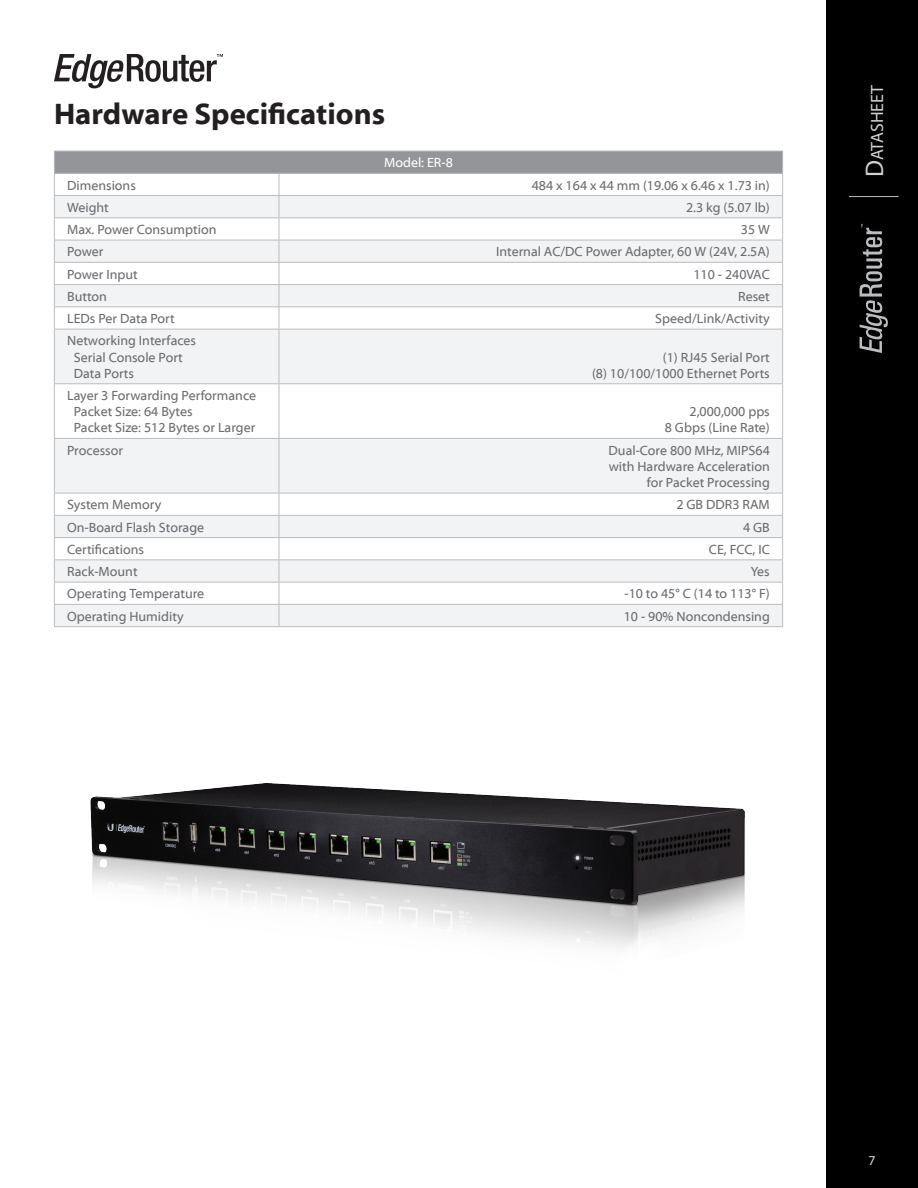
<style>
.page{position:relative;width:918px;height:1188px;background:#fff}
.page>*{position:absolute;margin:0;border:0;box-sizing:border-box;transform-origin:0 0}
.t1{font:700 30px "Myriad Web Pro";color:#231f20}
.t2{font:17.85px "Myriad Pro";color:#d1d2d4}
.t3{font:13.5px/16.2px "Myriad Web Pro";color:#6c6d70;text-align:right}
.t4{font:13.5px "Myriad Web Pro";color:#fff}
.t5{font:13.5px "Myriad Web Pro";color:#d1d2d4}
.s1{font-size:25.5px}
</style>
<div class="page">
<div style="left:826px;top:0;width:92px;height:1188px;background:#000001"></div>
<hr style="left:849px;top:196px;width:50px;height:1px;background:#bcbdc0">
<svg style="left:860px;top:224px;width:28px;height:129px"></svg>
<svg style="left:54px;top:54px;width:169px;height:34px"></svg>
<div style="left:54px;top:151px;width:729px;height:22px;background:#939598"></div>
<svg style="left:55px;top:196px;width:727px;height:430px;fill:#f2f3f4"></svg>
<hr style="left:54px;top:151px;width:225px;height:1px;background:#bcbdc0">
<hr style="left:279px;top:151px;width:504px;height:1px;background:#bcbdc0">
<hr style="left:54px;top:173px;width:225px;height:1px;background:#bcbdc0">
<hr style="left:279px;top:173px;width:504px;height:1px;background:#bcbdc0">
<hr style="left:54px;top:195px;width:225px;height:1px;background:#bcbdc0">
<hr style="left:279px;top:195px;width:504px;height:1px;background:#bcbdc0">
<hr style="left:54px;top:217px;width:225px;height:1px;background:#bcbdc0">
<hr style="left:279px;top:217px;width:504px;height:1px;background:#bcbdc0">
<hr style="left:54px;top:240px;width:225px;height:1px;background:#bcbdc0">
<hr style="left:279px;top:240px;width:504px;height:1px;background:#bcbdc0">
<hr style="left:54px;top:262px;width:225px;height:1px;background:#bcbdc0">
<hr style="left:279px;top:262px;width:504px;height:1px;background:#bcbdc0">
<hr style="left:54px;top:284px;width:225px;height:1px;background:#bcbdc0">
<hr style="left:279px;top:284px;width:504px;height:1px;background:#bcbdc0">
<svg style="left:54px;top:152px;width:1px;height:177px"></svg>
<svg style="left:279px;top:174px;width:1px;height:155px"></svg>
<svg style="left:782px;top:152px;width:1px;height:177px"></svg>
<hr style="left:54px;top:329px;width:1px;height:54px;background:#bcbdc0">
<hr style="left:279px;top:329px;width:1px;height:54px;background:#bcbdc0">
<hr style="left:782px;top:329px;width:1px;height:54px;background:#bcbdc0">
<hr style="left:54px;top:384px;width:1px;height:54px;background:#bcbdc0">
<hr style="left:279px;top:384px;width:1px;height:54px;background:#bcbdc0">
<hr style="left:782px;top:384px;width:1px;height:54px;background:#bcbdc0">
<hr style="left:54px;top:439px;width:1px;height:54px;background:#bcbdc0">
<hr style="left:279px;top:439px;width:1px;height:54px;background:#bcbdc0">
<hr style="left:782px;top:439px;width:1px;height:54px;background:#bcbdc0">
<hr style="left:54px;top:493px;width:225px;height:1px;background:#bcbdc0">
<hr style="left:279px;top:493px;width:504px;height:1px;background:#bcbdc0">
<hr style="left:54px;top:515px;width:225px;height:1px;background:#bcbdc0">
<hr style="left:279px;top:515px;width:504px;height:1px;background:#bcbdc0">
<hr style="left:54px;top:537px;width:225px;height:1px;background:#bcbdc0">
<hr style="left:279px;top:537px;width:504px;height:1px;background:#bcbdc0">
<hr style="left:54px;top:559px;width:225px;height:1px;background:#bcbdc0">
<hr style="left:279px;top:559px;width:504px;height:1px;background:#bcbdc0">
<hr style="left:54px;top:582px;width:225px;height:1px;background:#bcbdc0">
<hr style="left:279px;top:582px;width:504px;height:1px;background:#bcbdc0">
<hr style="left:54px;top:604px;width:225px;height:1px;background:#bcbdc0">
<svg style="left:54px;top:493px;width:1px;height:133px"></svg>
<hr style="left:279px;top:604px;width:504px;height:1px;background:#bcbdc0">
<svg style="left:279px;top:493px;width:1px;height:133px"></svg>
<svg style="left:782px;top:493px;width:1px;height:133px"></svg>
<hr style="left:54px;top:306px;width:225px;height:1px;background:#bcbdc0">
<hr style="left:279px;top:306px;width:504px;height:1px;background:#bcbdc0">
<hr style="left:54px;top:329px;width:225px;height:1px;background:#bcbdc0">
<hr style="left:279px;top:329px;width:504px;height:1px;background:#bcbdc0">
<hr style="left:54px;top:383px;width:225px;height:1px;background:#bcbdc0">
<hr style="left:279px;top:383px;width:504px;height:1px;background:#bcbdc0">
<hr style="left:54px;top:438px;width:225px;height:1px;background:#bcbdc0">
<hr style="left:279px;top:438px;width:504px;height:1px;background:#bcbdc0">
<hr style="left:54px;top:626px;width:225px;height:1px;background:#bcbdc0">
<hr style="left:279px;top:626px;width:504px;height:1px;background:#bcbdc0">
<img style="left:91px;top:783px;width:655px;height:165px">
<h1 class="t1" style="left:54px;top:98px;width:333px">Hardware Specifications</h1>
<p class="t4" style="left:384px;top:155px;width:70px">Model: ER-8</p>
<p class="t3" style="left:67px;top:177px;width:70px">Dimensions</p>
<p class="t3" style="left:532px;top:177px;width:240px">484 x 164 x 44 mm (19.06 x 6.46 x 1.73 in)</p>
<p class="t3" style="left:67px;top:199px;width:43px">Weight</p>
<p class="t3" style="left:686px;top:199px;width:85px">2.3 kg (5.07 lb)</p>
<p class="t3" style="left:67px;top:222px;width:151px">Max. Power Consumption</p>
<p class="t3" style="left:741px;top:222px;width:31px">35 W</p>
<p class="t3" style="left:67px;top:244px;width:38px">Power</p>
<p class="t3" style="left:496px;top:244px;width:275px">Internal AC/DC Power Adapter, 60 W (24V, 2.5A)</p>
<p class="t3" style="left:67px;top:266px;width:72px">Power Input</p>
<p class="t3" style="left:693px;top:266px;width:78px">110 - 240VAC</p>
<p class="t3" style="left:67px;top:289px;width:41px">Button</p>
<p class="t3" style="left:738px;top:289px;width:33px">Reset</p>
<p class="t3" style="left:67px;top:311px;width:109px">LEDs Per Data Port</p>
<p class="t3" style="left:655px;top:311px;width:116px">Speed/Link/Activity</p>
<p class="t3" style="left:74px;top:333px;width:124px;text-align:left;text-indent:-7px">Networking Interfaces<br>Serial Console Port<br>Data Ports</p>
<p class="t3" style="left:592px;top:349px;width:179px">(1) RJ45 Serial Port<br>(8) 10/100/1000 Ethernet Ports</p>
<p class="t3" style="left:74px;top:388px;width:184px;text-align:left;text-indent:-7px">Layer 3 Forwarding Performance<br>Packet Size: 64 Bytes<br>Packet Size: 512 Bytes or Larger</p>
<p class="t3" style="left:665px;top:404px;width:107px">2,000,000 pps<br>8 Gbps (Line Rate)</p>
<p class="t3" style="left:67px;top:442px;width:58px">Processor</p>
<p class="t3" style="left:609px;top:442px;width:163px">Dual-Core 800 MHz, MIPS64 with Hardware Acceleration for Packet Processing</p>
<p class="t3" style="left:67px;top:497px;width:96px">System Memory</p>
<p class="t3" style="left:676px;top:497px;width:95px">2 GB DDR3 RAM</p>
<p class="t3" style="left:67px;top:519px;width:139px">On-Board Flash Storage</p>
<p class="t3" style="left:743px;top:519px;width:28px">4 GB</p>
<p class="t3" style="left:67px;top:542px;width:78px">Certifications</p>
<p class="t3" style="left:709px;top:542px;width:62px">CE, FCC, IC</p>
<p class="t3" style="left:67px;top:564px;width:72px">Rack-Mount</p>
<p class="t3" style="left:751px;top:564px;width:21px">Yes</p>
<p class="t3" style="left:67px;top:586px;width:139px">Operating Temperature</p>
<p class="t3" style="left:624px;top:586px;width:147px">-10 to 45° C (14 to 113° F)</p>
<p class="t3" style="left:67px;top:608px;width:118px">Operating Humidity</p>
<p class="t3" style="left:624px;top:608px;width:148px">10 - 90% Noncondensing</p>
<h2 class="t2" style="left:866px;top:177px;width:94px;rotate:-90deg"><span class="s1">D</span>atasheet</h2>
<p class="t5" style="left:869px;top:1153px;width:9px">7</p>
</div>
